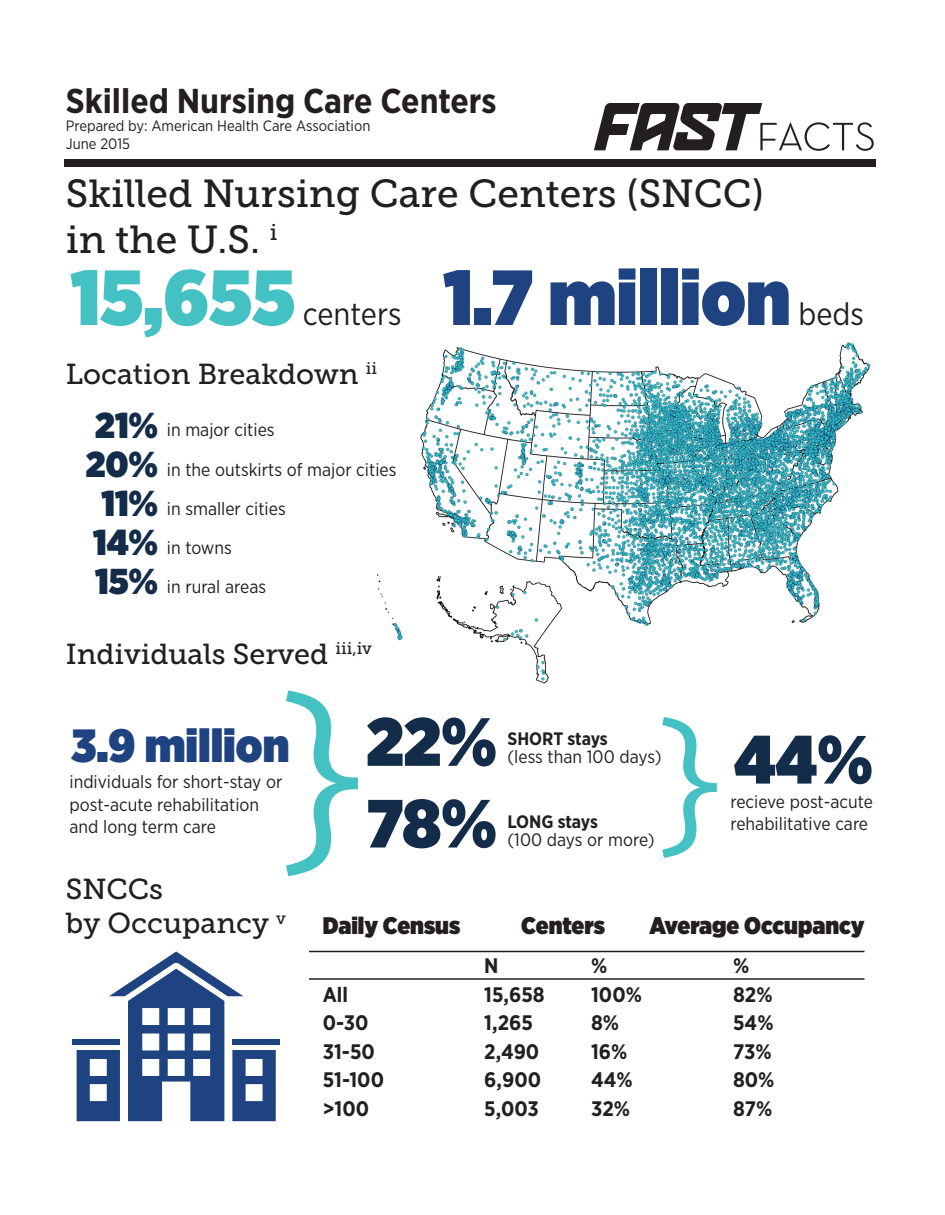
<style>
.page{position:relative;width:945px;height:1215px;background:#fff}
.page>*{position:absolute;margin:0;border:0;box-sizing:border-box;transform-origin:0 0}
.t1{font:217.2px "Gotham Narrow";color:#44c1c2}
.t2{font:164.7px "Gotham Narrow";color:#44c1c2}
.t3{font:900 78px "Gotham Narrow";color:#1f4380}
.t4{font:900 78px "Gotham Narrow";color:#44c1c2}
.t5{font:900 68.1px/81.8px "Gotham Narrow";color:#132c49}
.t6{font:55.65px "Neutra Text Light SC Alt";letter-spacing:-.04em;color:#231f20}
.t7{font:900 46.5px "Gotham Narrow";color:#1f4380}
.t8{font:39px/46.8px "Museo Slab 500";color:#231f20}
.t9{font:900 36px/39px "Gotham Narrow";color:#132c49;text-align:center}
.t10{font:700 34.5px "Gotham Narrow";color:#231f20}
.t11{font:31.5px "Gotham Narrow";color:#231f20}
.t12{font:28.8px/34.5px "Museo Slab 500";color:#231f20}
.t13{font:900 24px "Gotham Narrow";color:#231f20}
.t14{font:700 21px/28.5px "Gotham Narrow";color:#231f20}
.t15{font:18px/39px "Gotham Narrow";color:#231f20}
.t16{font:700 18px "Gotham Narrow";letter-spacing:-.005em;color:#231f20}
.t17{font:15px/18px "Gotham Narrow";color:#231f20}
.s1{font-family:"HOUSE3009 Spaceport";font-size:64.2px}
</style>
<div class="page">
<img style="left:377px;top:342px;width:494px;height:342px">
<hr style="left:309px;top:978px;width:555px;height:2px;background:#231f20">
<hr style="left:309px;top:951px;width:555px;height:1px;background:#231f20">
<div style="left:232px;top:1039px;width:48px;height:5px;background:#1f4380"></div>
<svg style="left:77px;top:951px;width:199px;height:170px"></svg>
<div style="left:72px;top:1039px;width:48px;height:5px;background:#1f4380"></div>
<div style="left:65px;top:159px;width:811px;height:7px;background:#231f20"></div>
<h3 class="t10" style="left:66px;top:78px;width:432px">Skilled Nursing Care Centers</h3>
<p class="t17" style="left:66px;top:116px;width:306px">Prepared by: American Health Care Association<br>June 2015</p>
<h3 class="t6" style="left:595px;top:98px;width:283px"><span class="s1">FAST</span>facts</h3>
<h3 class="t8" style="left:66px;top:170px;width:700px">Skilled Nursing Care Centers (SNCC) in the U.S. <sup>i</sup></h3>
<h3 class="t4" style="left:71px;top:245px;width:226px">15,655</h3>
<h3 class="t11" style="left:303px;top:294px;width:100px">centers</h3>
<h3 class="t12" style="left:66px;top:357px;width:313px">Location Breakdown <sup>ii</sup></h3>
<h3 class="t9" style="left:86px;top:405px;width:74px">21%<br>20%<br>11%<br>14%<br>15%</h3>
<p class="t15" style="left:167px;top:410px;width:231px">in major cities<br>in the outskirts of major cities in smaller cities<br>in towns<br>in rural areas</p>
<h3 class="t3" style="left:443px;top:245px;width:349px">1.7 million</h3>
<h3 class="t11" style="left:798px;top:294px;width:67px">beds</h3>
<h3 class="t12" style="left:66px;top:637px;width:308px">Individuals Served <sup>iii,iv</sup></h3>
<h1 class="t1" style="left:276px;top:635px;width:93px">}</h1>
<h3 class="t7" style="left:71px;top:714px;width:220px">3.9 million</h3>
<p class="t15" style="left:70px;top:770px;width:214px;line-height:22.5px">individuals for short-stay or post-acute rehabilitation and long term care</p>
<h3 class="t5" style="left:366px;top:700px;width:132px">22%<br>78%</h3>
<h2 class="t2" style="left:655px;top:675px;width:71px">}</h2>
<p class="t16" style="left:507px;top:727px;width:102px">SHORT stays</p>
<p class="t15" style="left:507px;top:737px;width:156px">(less than 100 days)</p>
<p class="t16" style="left:507px;top:810px;width:92px">LONG stays</p>
<p class="t15" style="left:507px;top:820px;width:149px">(100 days or more)</p>
<h3 class="t5" style="left:734px;top:718px;width:140px">44%</h3>
<p class="t15" style="left:730px;top:804px;width:139px">rehabilitative care</p>
<p class="t15" style="left:730px;top:781px;width:144px">recieve post-acute</p>
<h3 class="t12" style="left:66px;top:872px;width:222px">SNCCs<br>by Occupancy <sup>v</sup></h3>
<h3 class="t13" style="left:323px;top:909px;width:139px">Daily Census</h3>
<h3 class="t13" style="left:521px;top:909px;width:85px">Centers</h3>
<h3 class="t13" style="left:649px;top:909px;width:216px">Average Occupancy</h3>
<p class="t14" style="left:323px;top:980px;width:63px">All<br>0-30<br>31-50<br>51-100 &gt;100</p>
<p class="t14" style="left:484px;top:952px;width:62px">N<br>15,658<br>1,265<br>2,490<br>6,900<br>5,003</p>
<p class="t14" style="left:591px;top:952px;width:52px">%<br>100%<br>8%<br>16%<br>44%<br>32%</p>
<p class="t14" style="left:733px;top:952px;width:43px">%<br>82%<br>54%<br>73%<br>80%<br>87%</p>
</div>
